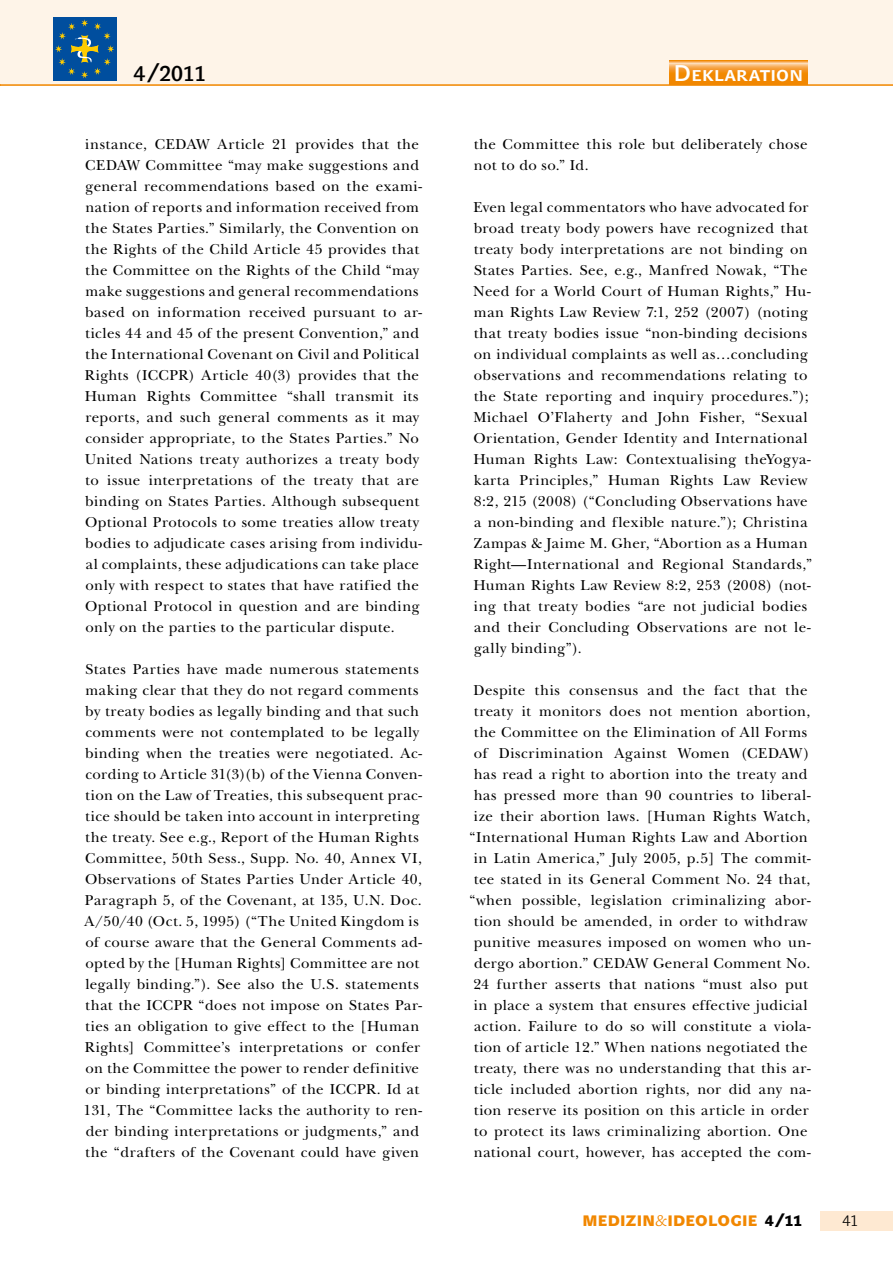
<style>
.page{position:relative;width:893px;height:1263px;background:#fff}
.page>*{position:absolute;margin:0;border:0;box-sizing:border-box;transform-origin:0 0}
.t1{font:22.5px "John Sans Medium Pro";letter-spacing:.02em;color:#fff}
.t2{font:21px "John Sans Medium Pro";color:#000}
.t3{font:15px/21px "New Baskerville Std";letter-spacing:.03em;color:#000}
.t4{font:15px "John Sans Black Pro";letter-spacing:.015em;color:#f18700}
.t5{font:15px "John Sans Lite Pro";color:#000}
.s1{font-family:"John Sans Lite Pro"}
.s2{color:#000}
</style>
<div class="page">
<div style="left:1px;top:0;width:892px;height:86px;background:#fef4e8"></div>
<div style="left:820px;top:1211px;width:73px;height:19px;background:#fee9d2"></div>
<hr style="left:0;top:0;width:1px;height:86px;background:#fef4e8">
<hr style="left:0;top:84px;width:893px;height:2px;background:#f18700">
<div style="left:53px;top:17px;width:63px;height:63px;background:#004e9e"></div>
<svg style="left:55px;top:19px;width:59px;height:59px"></svg>
<svg style="left:670px;top:60px;width:137px;height:24px;background:#f39929"></svg>
<h2 class="t2" style="left:134px;top:61px;width:74px">4/2011</h2>
<h1 class="t1" style="left:674px;top:60px;width:131px">Deklaration</h1>
<p class="t3" style="left:85px;top:133px;width:339px">instance, CEDAW Article 21 provides that the CEDAW Committee “may make suggestions and general recommendations based on the exami&shy;nation of reports and information received from the States Parties.” Similarly, the Convention on the Rights of the Child Article 45 provides that the Committee on the Rights of the Child “may make suggestions and general recommendations based on information received pursuant to ar&shy;ticles 44 and 45 of the present Convention,” and the International Covenant on Civil and Political Rights (ICCPR) Article 40(3) provides that the Human Rights Committee “shall transmit its reports, and such general comments as it may consider appropriate, to the States Parties.” No United Nations treaty authorizes a treaty body to issue interpretations of the treaty that are binding on States Parties. Although subsequent Optional Protocols to some treaties allow treaty bodies to adjudicate cases arising from individu&shy;al complaints, these adjudications can take place only with respect to states that have ratified the Optional Protocol in question and are binding only on the parties to the particular dispute.</p>
<p class="t3" style="left:84px;top:658px;width:340px">States Parties have made numerous statements making clear that they do not regard comments by treaty bodies as legally binding and that such comments were not contemplated to be legally binding when the treaties were negotiated. Ac&shy;cording to Article 31(3)(b) of the Vienna Conven&shy;tion on the Law of Treaties, this subsequent prac&shy;tice should be taken into account in interpreting the treaty. See e.g., Report of the Human Rights Committee, 50th Sess., Supp. No. 40, Annex VI, Observations of States Parties Under Article 40, Paragraph 5, of the Covenant, at 135, U.N. Doc.<br>A/50/40 (Oct. 5, 1995) (“The United Kingdom is of course aware that the General Comments ad&shy;opted by the [Human Rights] Committee are not legally binding.”). See also the U.S. statements that the ICCPR “does not impose on States Par&shy;ties an obligation to give effect to the [Human Rights] Committee’s interpretations or confer on the Committee the power to render definitive or binding interpretations” of the ICCPR. Id at 131, The “Committee lacks the authority to ren&shy;der binding interpretations or judgments,” and the “drafters of the Covenant could have given</p>
<p class="t3" style="left:474px;top:133px;width:335px">the Committee this role but deliberately chose not to do so.” Id.</p>
<p class="t3" style="left:473px;top:196px;width:340px">Even legal commentators who have advocated for broad treaty body powers have recognized that treaty body interpretations are not binding on States Parties. See, e.g., Manfred Nowak, “The Need for a World Court of Human Rights,” Hu&shy;man Rights Law Review 7:1, 252 (2007) (noting that treaty bodies issue “non-binding decisions on individual complaints as well as…concluding observations and recommendations relating to the State reporting and inquiry procedures.”); Michael O’Flaherty and John Fisher, “Sexual Orientation, Gender Identity and International Human Rights Law: Contextualising theYogya&shy;karta Principles,” Human Rights Law Review 8:2, 215 (2008) (“Concluding Observations have a non-binding and flexible nature.”); Christina Zampas &amp; Jaime M. Gher, “Abortion as a Human Right—International and Regional Standards,” Human Rights Law Review 8:2, 253 (2008) (not&shy;ing that treaty bodies “are not judicial bodies and their Concluding Observations are not le&shy;gally binding”).</p>
<p class="t3" style="left:470px;top:679px;width:343px;text-align:center">Despite this consensus and the fact that the treaty it monitors does not mention abortion, the Committee on the Elimination of All Forms of Discrimination Against Women (CEDAW) has read a right to abortion into the treaty and has pressed more than 90 countries to liberal&shy;ize their abortion laws. [Human Rights Watch, “International Human Rights Law and Abortion in Latin America,” July 2005, p.5] The commit&shy;tee stated in its General Comment No. 24 that, “when possible, legislation criminalizing abor&shy;tion should be amended, in order to withdraw punitive measures imposed on women who un&shy;dergo abortion.” CEDAW General Comment No.<br>24 further asserts that nations “must also put in place a system that ensures effective judicial action. Failure to do so will constitute a viola&shy;tion of article 12.” When nations negotiated the treaty, there was no understanding that this ar&shy;ticle included abortion rights, nor did any na&shy;tion reserve its position on this article in order to protect its laws criminalizing abortion. One national court, however, has accepted the com-</p>
<p class="t4" style="left:582px;top:1212px;width:221px">MEDIZIN<span class="s1">&amp;</span>I DEOLOGIE <span class="s2">4/11</span></p>
<p class="t5" style="left:843px;top:1212px;width:17px">41</p>
</div>
